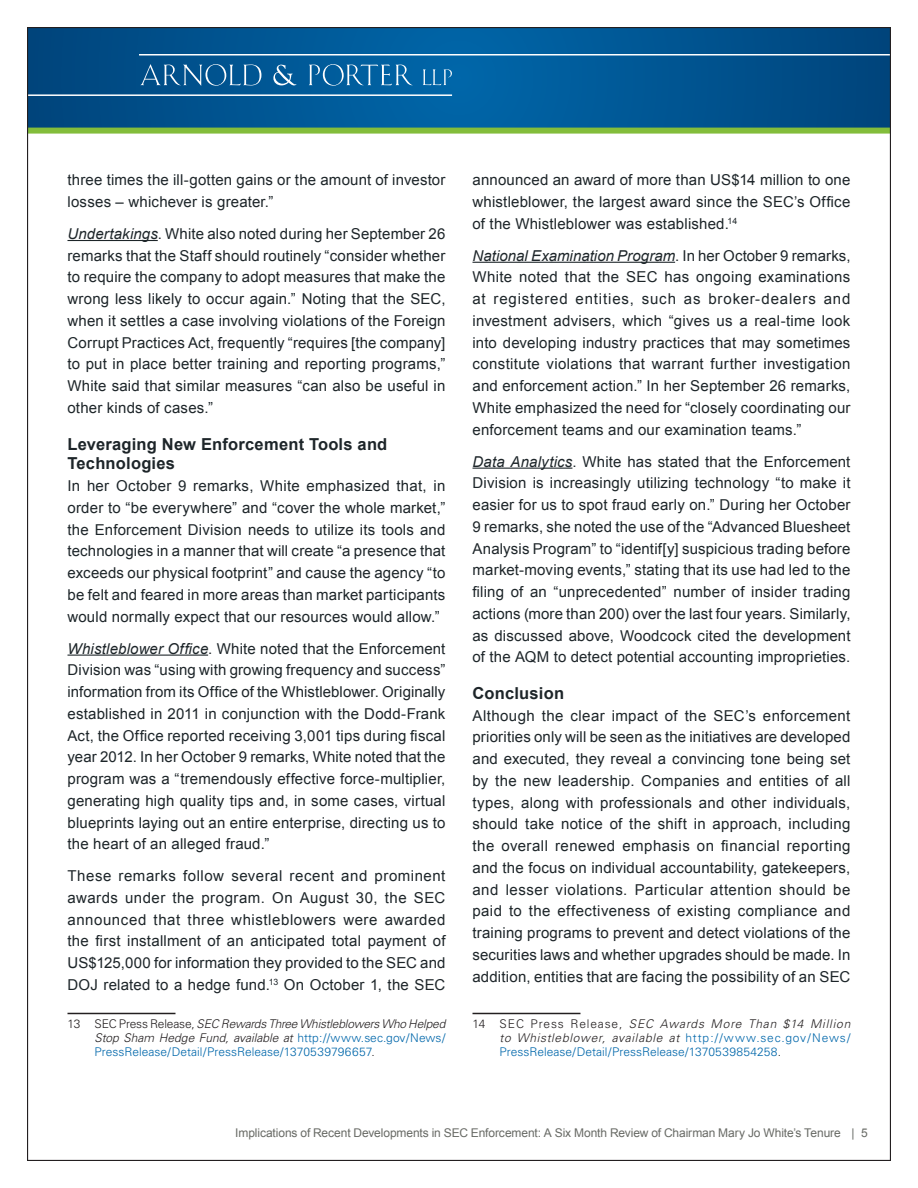
<style>
.page{position:relative;width:918px;height:1188px;background:#fff}
.page>*{position:absolute;margin:0;border:0;box-sizing:border-box;transform-origin:0 0}
.Heading_B{font:700 16.5px/19.8px "Arial";letter-spacing:.015em;color:#1d2529}
.BodyText{font:15px/21.8px "Arial";letter-spacing:.01em;color:#1d2529;text-align:justify}
.Footnote{font:15px/21.8px "Arial";letter-spacing:.015em;color:#1d2529;text-align:justify}
.Footnote-2{font:300 12px/14.2px "Univers";color:#0067aa;text-align:justify}
.t1{font:12px "Arial";letter-spacing:-.01em;color:#686a65}
.s1{font-style:italic}
.s2{color:#231f20}
.s3{font-style:italic;color:#231f20}
</style>
<div class="page">
<svg style="left:29px;top:29px;width:860px;height:99px;background:#005591"></svg>
<div style="left:28px;top:128px;width:862px;height:6px;background:#83bd3b"></div>
<hr style="left:139px;top:54px;width:752px;height:2px;background:#fff">
<hr style="left:27px;top:94px;width:425px;height:2px;background:#fff">
<svg style="left:140px;top:64px;width:121px;height:22px;background:#296d9f"></svg>
<svg style="left:273px;top:65px;width:23px;height:20px"></svg>
<svg style="left:423px;top:69px;width:29px;height:16px"></svg>
<svg style="left:309px;top:64px;width:104px;height:22px;background:#2c7aaf"></svg>
<hr style="left:472px;top:262px;width:203px;height:1px;background:#1d2529">
<hr style="left:472px;top:468px;width:100px;height:1px;background:#1d2529">
<hr style="left:472px;top:1013px;width:108px;height:1px;background:#231f20">
<hr style="left:68px;top:240px;width:90px;height:1px;background:#1d2529">
<hr style="left:68px;top:655px;width:140px;height:1px;background:#1d2529">
<hr style="left:68px;top:1013px;width:108px;height:1px;background:#231f20">
<p class="Footnote" style="left:68px;top:169px;width:380px">three times the ill-gotten gains or the amount of investor losses – whichever is greater.”</p>
<p class="BodyText" style="left:68px;top:223px;width:380px"><span class="s1">Undertakings</span>. White also noted during her September 26 remarks that the Staff should routinely “consider whether to require the company to adopt measures that make the wrong less likely to occur again.” Noting that the SEC, when it settles a case involving violations of the Foreign Corrupt Practices Act, frequently “requires [the company] to put in place better training and reporting programs,” White said that similar measures “can also be useful in other kinds of cases.”</p>
<p class="Heading_B" style="left:68px;top:434px;width:321px">Leveraging New Enforcement Tools and<br>Technologies</p>
<p class="BodyText" style="left:68px;top:475px;width:379px">In her October 9 remarks, White emphasized that, in order to “be everywhere” and “cover the whole market,” the Enforcement Division needs to utilize its tools and technologies in a manner that will create “a presence that exceeds our physical footprint” and cause the agency “to be felt and feared in more areas than market participants would normally expect that our resources would allow.”</p>
<p class="BodyText" style="left:68px;top:638px;width:380px"><span class="s1">Whistleblower Office</span>. White noted that the Enforcement Division was “using with growing frequency and success” information from its Office of the Whistleblower. Originally established in 2011 in conjunction with the Dodd-Frank Act, the Office reported receiving 3,001 tips during fiscal year 2012. In her October 9 remarks, White noted that the program was a “tremendously effective force-multiplier, generating high quality tips and, in some cases, virtual blueprints laying out an entire enterprise, directing us to the heart of an alleged fraud.”</p>
<p class="BodyText" style="left:68px;top:865px;width:380px">These remarks follow several recent and prominent awards under the program. On August 30, the SEC announced that three whistleblowers were awarded the first installment of an anticipated total payment of US$125,000 for information they provided to the SEC and DOJ related to a hedge fund.<sup>13</sup> On October 1, the SEC</p>
<p class="Footnote-2" style="left:94px;top:1016px;width:352px;text-indent:-27px"><span class="s2">13 SEC Press Release,</span> <span class="s3">SEC Rewards Three Whistleblowers Who Helped Stop Sham Hedge Fund, available at</span> http://www.sec.gov/News/ PressRelease/Detail/PressRelease/1370539796657<span class="s2">.</span></p>
<p class="Footnote" style="left:472px;top:169px;width:380px">announced an award of more than US$14 million to one whistleblower, the largest award since the SEC’s Office of the Whistleblower was established.<sup>14</sup></p>
<p class="BodyText" style="left:472px;top:245px;width:380px"><span class="s1">National Examination Program</span>. In her October 9 remarks, White noted that the SEC has ongoing examinations at registered entities, such as broker-dealers and investment advisers, which “gives us a real-time look into developing industry practices that may sometimes constitute violations that warrant further investigation and enforcement action.” In her September 26 remarks, White emphasized the need for “closely coordinating our enforcement teams and our examination teams.”</p>
<p class="BodyText" style="left:472px;top:451px;width:380px"><span class="s1">Data Analytics</span>. White has stated that the Enforcement Division is increasingly utilizing technology “to make it easier for us to spot fraud early on.” During her October 9 remarks, she noted the use of the “Advanced Bluesheet Analysis Program” to “identif[y] suspicious trading before market-moving events,” stating that its use had led to the filing of an “unprecedented” number of insider trading actions (more than 200) over the last four years. Similarly, as discussed above, Woodcock cited the development of the AQM to detect potential accounting improprieties.</p>
<p class="Heading_B" style="left:472px;top:684px;width:93px">Conclusion</p>
<p class="BodyText" style="left:472px;top:705px;width:380px">Although the clear impact of the SEC’s enforcement priorities only will be seen as the initiatives are developed and executed, they reveal a convincing tone being set by the new leadership. Companies and entities of all types, along with professionals and other individuals, should take notice of the shift in approach, including the overall renewed emphasis on financial reporting and the focus on individual accountability, gatekeepers, and lesser violations. Particular attention should be paid to the effectiveness of existing compliance and training programs to prevent and detect violations of the securities laws and whether upgrades should be made. In addition, entities that are facing the possibility of an SEC</p>
<p class="Footnote-2" style="left:500px;top:1016px;width:353px;text-indent:-27px"><span class="s2">14 SEC Press Release,</span> <span class="s3">SEC Awards More Than $14 Million to Whistleblower, available at</span> http://www.sec.gov/News/ PressRelease/Detail/PressRelease/1370539854258<span class="s2">.</span></p>
<p class="t1" style="left:235px;top:1125px;width:634px">Implications of Recent Developments in SEC Enforcement: A Six Month Review of Chairman Mary Jo White’s Tenure | 5</p>
</div>
